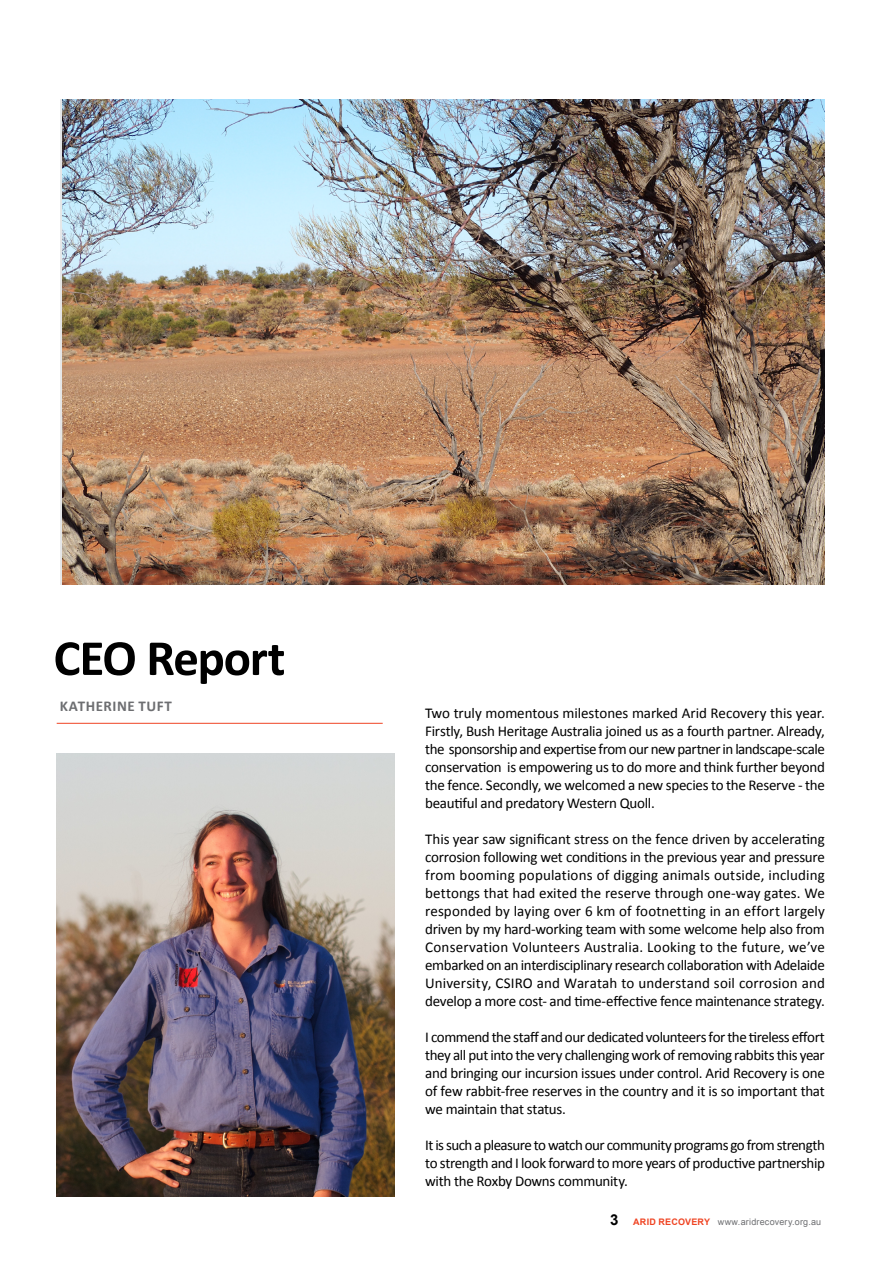
<style>
.page{position:relative;width:893px;height:1263px;background:#fff}
.page>*{position:absolute;margin:0;border:0;box-sizing:border-box;transform-origin:0 0}
.t1{font:700 51px "Calibri";letter-spacing:-.025em;color:#000}
.t2{font:15px/18px "Calibri";letter-spacing:-.02em;color:#000;text-align:justify}
.t3{font:700 15px "Calibri";letter-spacing:.04em;color:#6d6e71}
.t4{font:700 15px "Arial";color:#000}
.t5{font:9px "Arial";letter-spacing:.02em;color:#6d6e71}
.s1{font-weight:700;color:#ef4423}
</style>
<div class="page">
<img style="left:62px;top:99px;width:763px;height:486px">
<img style="left:57px;top:754px;width:337px;height:442px">
<hr style="left:57px;top:723px;width:326px;height:1px;background:#ef4423">
<h1 class="t1" style="left:54px;top:625px;width:233px">CEO REPORT</h1>
<p class="t3" style="left:60px;top:696px;width:114px">KATHERI NE TUFT</p>
<p class="t2" style="left:425px;top:704px;width:401px">Two truly momentous milestones marked Arid Recovery this year.<br>Firstly, Bush Heritage Australia joined us as a fourth partner. Already, the sponsorship and expertise from our new partner in landscape-scale conservation is empowering us to do more and think further beyond the fence. Secondly, we welcomed a new species to the Reserve - the beautiful and predatory Western Quoll.</p>
<p class="t2" style="left:425px;top:830px;width:401px">This year saw significant stress on the fence driven by accelerating corrosion following wet conditions in the previous year and pressure from booming populations of digging animals outside, including bettongs that had exited the reserve through one-way gates. We responded by laying over 6 km of footnetting in an effort largely driven by my hard-working team with some welcome help also from Conservation Volunteers Australia. Looking to the future, we’ve embarked on an interdisciplinary research collaboration with Adelaide University, CSIRO and Waratah to understand soil corrosion and develop a more cost- and time-effective fence maintenance strategy.</p>
<p class="t2" style="left:425px;top:1028px;width:401px">I commend the staff and our dedicated volunteers for the tireless effort they all put into the very challenging work of removing rabbits this year and bringing our incursion issues under control. Arid Recovery is one of few rabbit-free reserves in the country and it is so important that we maintain that status.</p>
<p class="t2" style="left:425px;top:1136px;width:401px">It is such a pleasure to watch our community programs go from strength to strength and I look forward to more years of productive partnership with the Roxby Downs community.</p>
<p class="t4" style="left:610px;top:1210px;width:10px">3</p>
<p class="t5" style="left:633px;top:1216px;width:189px"><span class="s1">ARID RECOVERy</span> www.aridrecovery.org.au</p>
</div>
